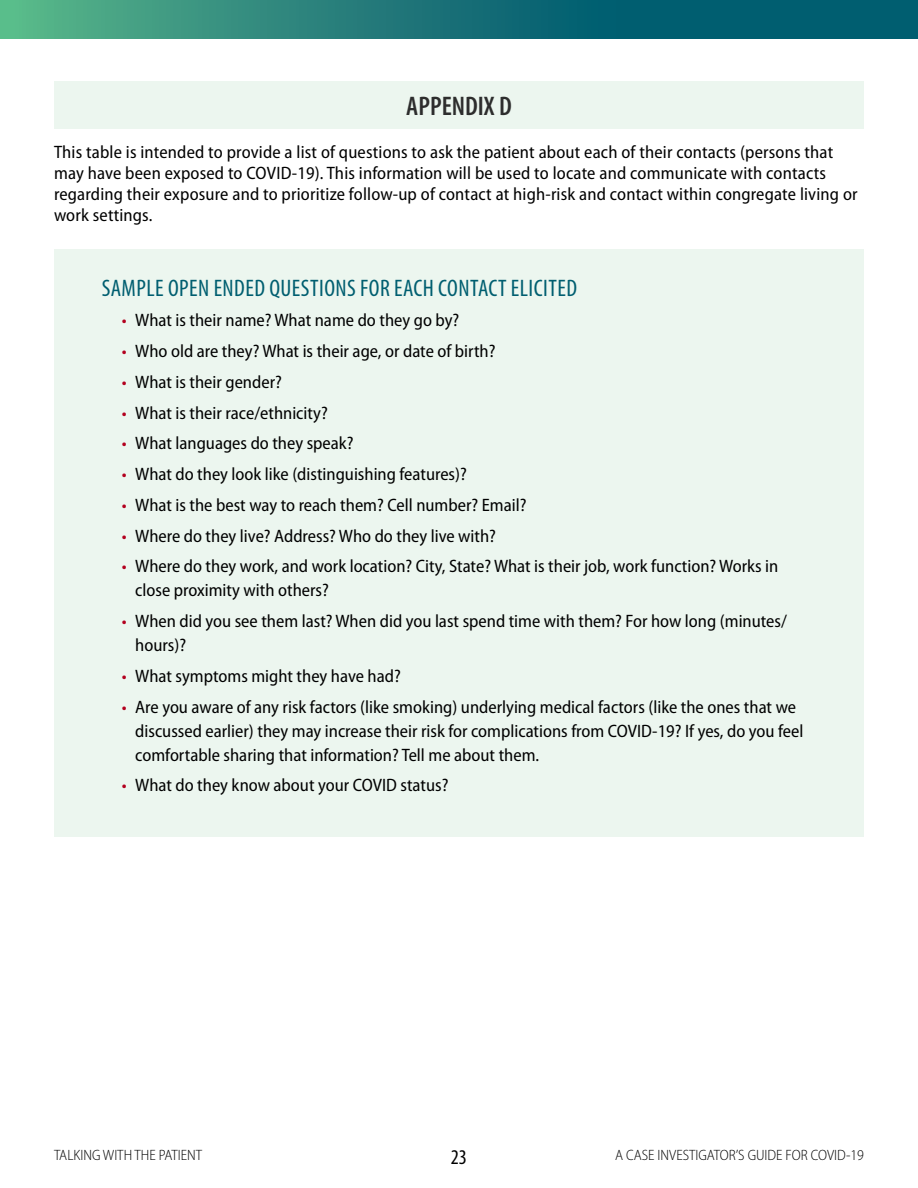
<style>
.page{position:relative;width:918px;height:1188px;background:#fff}
.page>*{position:absolute;margin:0;border:0;box-sizing:border-box;transform-origin:0 0}
.H2_on_GreenTint{font:600 condensed 27px "Myriad Pro";color:#2d2d2d}
.H3_Front_Matter{font:condensed 24px "Myriad Pro";letter-spacing:.02em;color:#005e70}
.t1{font:condensed 21px "Myriad Pro";color:#000}
.p_myriad{font:semi-condensed 18px/24px "Myriad Pro";color:#000}
.t2{font:300 semi-condensed 15px "Myriad Pro";color:#000}
.s1{color:#b3001e}
</style>
<div class="page">
<svg style="left:0;top:0;width:918px;height:38px;background:#1e7978"></svg>
<div style="left:54px;top:249px;width:810px;height:588px;background:#ecf6ef"></div>
<div style="left:54px;top:81px;width:810px;height:47px;background:#ecf6ef"></div>
<h2 class="H2_on_GreenTint" style="left:406px;top:91px;width:107px">APPENDIX D</h2>
<p class="p_myriad" style="left:54px;top:141px;width:805px;line-height:21px">This table is intended to provide a list of questions to ask the patient about each of their contacts (persons that may have been exposed to COVID-19). This information will be used to locate and communicate with contacts regarding their exposure and to prioritize follow-up of contact at high-risk and contact within congregate living or work settings.</p>
<h3 class="H3_Front_Matter" style="left:102px;top:275px;width:477px">SAMPLE OPEN ENDED QUESTIONS FOR EACH CONTACT ELICITED</h3>
<p class="p_myriad" style="left:122px;top:309px;width:339px"><span class="s1">•</span> What is their name? What name do they go by?</p>
<p class="p_myriad" style="left:122px;top:339px;width:375px"><span class="s1">•</span> Who old are they? What is their age, or date of birth?</p>
<p class="p_myriad" style="left:122px;top:370px;width:162px"><span class="s1">•</span> What is their gender?</p>
<p class="p_myriad" style="left:122px;top:401px;width:208px"><span class="s1">•</span> What is their race/ethnicity?</p>
<p class="p_myriad" style="left:122px;top:432px;width:233px"><span class="s1">•</span> What languages do they speak?</p>
<p class="p_myriad" style="left:122px;top:462px;width:347px"><span class="s1">•</span> What do they look like (distinguishing features)?</p>
<p class="p_myriad" style="left:122px;top:493px;width:406px"><span class="s1">•</span> What is the best way to reach them? Cell number? Email?</p>
<p class="p_myriad" style="left:122px;top:524px;width:376px"><span class="s1">•</span> Where do they live? Address? Who do they live with?</p>
<p class="p_myriad" style="left:135px;top:555px;width:645px;text-indent:-14px"><span class="s1">•</span> Where do they work, and work location? City, State? What is their job, work function? Works in close proximity with others?</p>
<p class="p_myriad" style="left:135px;top:609px;width:653px;text-indent:-14px"><span class="s1">•</span> When did you see them last? When did you last spend time with them? For how long (minutes/ hours)?</p>
<p class="p_myriad" style="left:122px;top:664px;width:281px"><span class="s1">•</span> What symptoms might they have had?</p>
<p class="p_myriad" style="left:135px;top:695px;width:670px;text-indent:-14px"><span class="s1">•</span> Are you aware of any risk factors (like smoking) underlying medical factors (like the ones that we discussed earlier) they may increase their risk for complications from COVID-19? If yes, do you feel comfortable sharing that information? Tell me about them.</p>
<p class="p_myriad" style="left:122px;top:774px;width:328px"><span class="s1">•</span> What do they know about your COVID status?</p>
<p class="t2" style="left:54px;top:1147px;width:150px">TALKING WITH THE PATIENT</p>
<p class="t2" style="left:615px;top:1147px;width:250px">A CASE INVESTIGATOR’S GUIDE FOR COVID-19</p>
<p class="t1" style="left:451px;top:1146px;width:18px">23</p>
</div>
